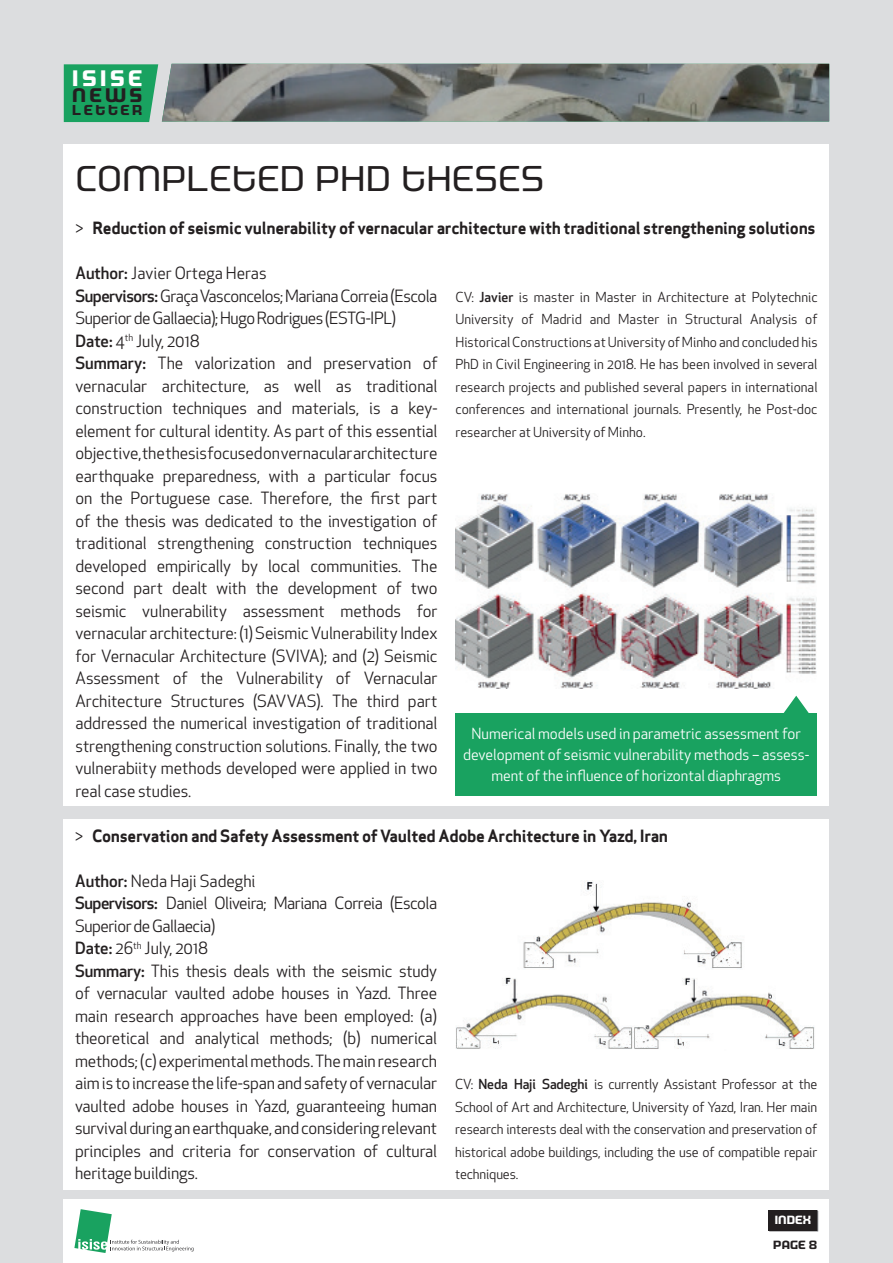
<style>
.page{position:relative;width:893px;height:1263px;background:#dcdddf}
.page>*{position:absolute;margin:0;border:0;box-sizing:border-box;transform-origin:0 0}
.t1{font:36px "Morgan Big";color:#231f20}
.t2{font:700 22.65px "Morgan Big";letter-spacing:.155em;color:#fff}
.t3{font:700 19.8px "Morgan Big";color:#231f20}
.t4{font:16.5px/22.5px "Apex New";letter-spacing:-.01em;color:#231f20}
.t5{font:16.5px "Apex Sans Bold T";letter-spacing:-.02em;color:#231f20}
.t6{font:15px/21px "Apex New";color:#fff;text-align:center}
.t7{font:700 14.55px "Morgan Big";letter-spacing:.175em;color:#231f20}
.t8{font:13.5px/22.5px "Apex New";letter-spacing:-.01em;color:#231f20;text-align:justify}
.t9{font:700 12px "Morgan Big";color:#fff}
.t10{font:700 12px "Morgan Big";color:#231f20}
.s1{font-family:"Apex New"}
.s2{font-weight:500}
</style>
<div class="page">
<div style="left:64px;top:1199px;width:765px;height:64px;background:#fff"></div>
<svg style="left:74px;top:1209px;width:120px;height:44px"></svg>
<svg style="left:768px;top:1210px;width:50px;height:21px"></svg>
<div style="left:768px;top:1210px;width:49px;height:20px;background:#231f20"></div>
<div style="left:64px;top:144px;width:765px;height:661px;background:#fff"></div>
<div style="left:64px;top:819px;width:765px;height:370px;background:#fff"></div>
<img style="left:455px;top:494px;width:361px;height:195px">
<svg style="left:783px;top:696px;width:26px;height:17px"></svg>
<div style="left:455px;top:713px;width:362px;height:83px;background:#19a260"></div>
<img style="left:456px;top:881px;width:359px;height:168px">
<svg style="left:64px;top:64px;width:98px;height:58px;background:#2aa76b"></svg>
<img style="left:162px;top:64px;width:667px;height:58px">
<h2 class="t2" style="left:72px;top:65px;width:72px">ISISE</h2>
<p class="t3" style="left:72px;top:84px;width:72px">NEWS</p>
<p class="t7" style="left:72px;top:102px;width:72px">LETTER</p>
<h1 class="t1" style="left:75px;top:158px;width:471px">COMPLETED PHD THESES</h1>
<p class="t5" style="left:75px;top:217px;width:742px"><span class="s1">&gt;</span> Reduction of seismic vulnerability of vernacular architecture with traditional strengthening solutions</p>
<p class="t4" style="left:75px;top:262px;width:364px"><span class="s2">Author:</span> Javier Ortega Heras<br><span class="s2">Supervisors:</span> Graça Vasconcelos; Mariana Correia (Escola Superior de Gallaecia); Hugo Rodrigues (ESTG-IPL)<br><span class="s2">Date:</span> 4<sup>th</sup> July, 2018<br><span class="s2">Summary:</span> The valorization and preservation of vernacular architecture, as well as traditional construction techniques and materials, is a key&shy;element for cultural identity. As part of this essential objective, the thesis focused on vernacular architecture earthquake preparedness, with a particular focus on the Portuguese case. Therefore, the first part of the thesis was dedicated to the investigation of traditional strengthening construction techniques developed empirically by local communities. The second part dealt with the development of two seismic vulnerability assessment methods for vernacular architecture: (1) Seismic Vulnerability Index for Vernacular Architecture (SVIVA); and (2) Seismic Assessment of the Vulnerability of Vernacular Architecture Structures (SAVVAS). The third part addressed the numerical investigation of traditional strengthening construction solutions. Finally, the two vulnerabiity methods developed were applied in two real case studies.</p>
<p class="t8" style="left:455px;top:285px;width:364px">CV: <span class="s2">Javier</span> is master in Master in Architecture at Polytechnic University of Madrid and Master in Structural Analysis of Historical Constructions at University of Minho and concluded his PhD in Civil Engineering in 2018. He has been involved in several research projects and published several papers in international conferences and international journals. Presently, he Post-doc researcher at University of Minho.</p>
<p class="t6" style="left:463px;top:723px;width:348px">Numerical models used in parametric assessment for development of seismic vulnerability methods – assess&shy;ment of the influence of horizontal diaphragms</p>
<p class="t5" style="left:75px;top:825px;width:595px"><span class="s1">&gt;</span> Conservation and Safety Assessment of Vaulted Adobe Architecture in Yazd, Iran</p>
<p class="t4" style="left:75px;top:869px;width:364px"><span class="s2">Author:</span> Neda Haji Sadeghi<br><span class="s2">Supervisors:</span> Daniel Oliveira; Mariana Correia (Escola Superior de Gallaecia)<br><span class="s2">Date:</span> 26<sup>th</sup> July, 2018<br><span class="s2">Summary:</span> This thesis deals with the seismic study of vernacular vaulted adobe houses in Yazd. Three main research approaches have been employed: (a) theoretical and analytical methods; (b) numerical methods; (c) experimental methods. The main research aim is to increase the life-span and safety of vernacular vaulted adobe houses in Yazd, guaranteeing human survival during an earthquake, and considering relevant principles and criteria for conservation of cultural heritage buildings.</p>
<p class="t8" style="left:455px;top:1073px;width:364px">CV: <span class="s2">Neda Haji Sadeghi</span> is currently Assistant Professor at the School of Art and Architecture, University of Yazd, Iran. Her main research interests deal with the conservation and preservation of historical adobe buildings, including the use of compatible repair techniques.</p>
<p class="t9" style="left:775px;top:1213px;width:38px">INDEX</p>
<p class="t10" style="left:773px;top:1238px;width:45px">PAGE 8</p>
</div>
